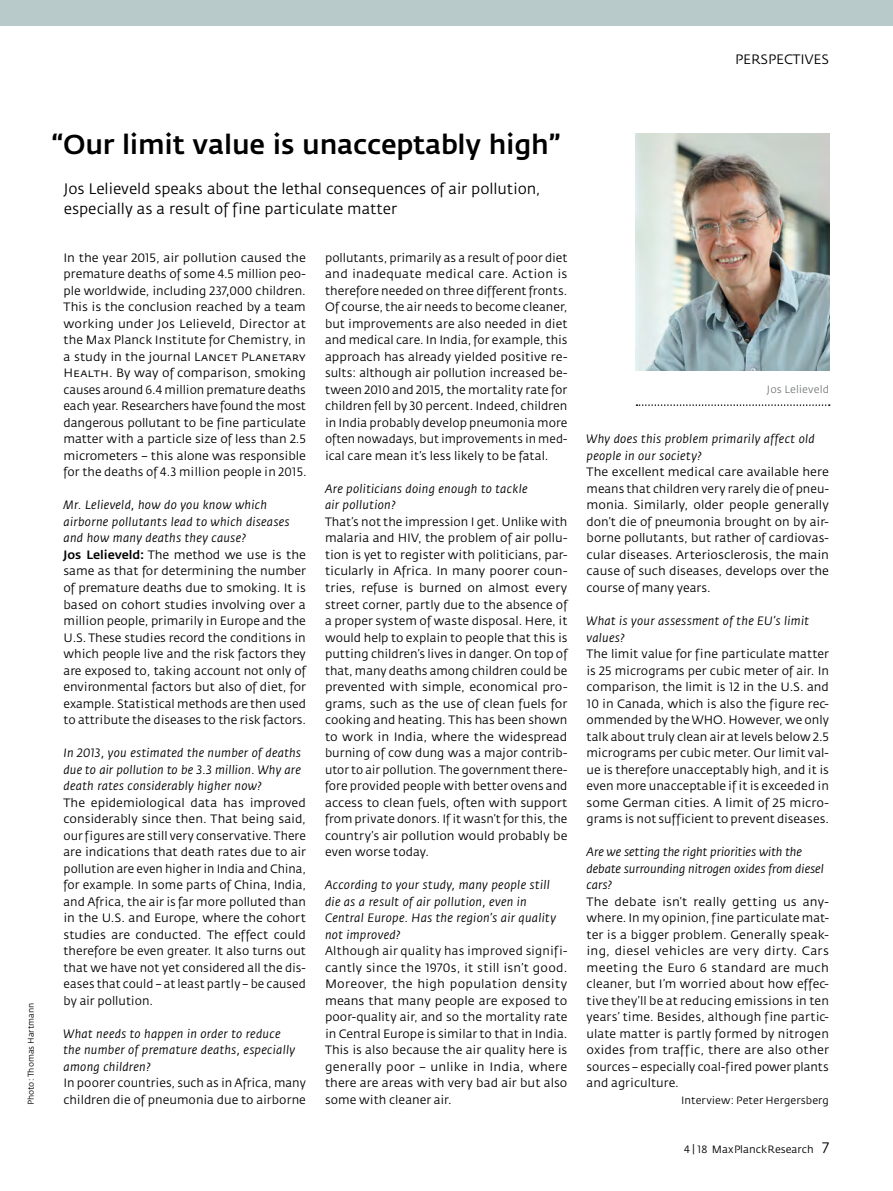
<style>
.page{position:relative;width:893px;height:1191px;background:#fff}
.page>*{position:absolute;margin:0;border:0;box-sizing:border-box;transform-origin:0 0}
.t1{font:500 27px "Fedra Sans";letter-spacing:-.01em;color:#000}
.t2{font:15px/19.5px "Fedra Sans";letter-spacing:-.005em;color:#000}
.t3{font:13.5px "Fedra Sans";color:#000}
.t4{font:12px/16.5px "Fedra Sans";letter-spacing:-.005em;color:#000;text-align:justify}
.t5{font:italic 12px/16.5px "Fedra Sans";letter-spacing:.02em;color:#000}
.t6{font:italic 12px/16.5px "Fedra Sans";color:#000}
.t7{font:10.5px "Fedra Sans";color:#000}
.t8{font:10.5px "Fedra Sans";letter-spacing:.01em;color:#7a7d7d}
.t9{font:8.25px "Fedra Sans";color:#000}
.s1{font-family:"Fedra Sans Book SC"}
.s2{font-style:italic}
.s3{font-weight:500}
.s4{font-family:"Fedra Sans Book SC Italic";font-style:normal}
.s5{font-family:"Fedra Sans Book SC";font-size:15px}
</style>
<div class="page">
<div style="left:0;top:0;width:893px;height:26px;background:#b8caca"></div>
<hr style="left:0;top:757px;width:1px;height:434px;background:#d0dbdb">
<svg style="left:636px;top:404px;width:194px;height:2px"></svg>
<img style="left:636px;top:134px;width:193px;height:237px">
<p class="t3" style="left:735px;top:52px;width:96px">PERSPECTIVES</p>
<p class="t9" style="left:27px;top:1105px;width:104px;rotate:-90deg">Photo: Thomas Hartmann</p>
<h1 class="t1" style="left:52px;top:129px;width:510px">“Our limit value is unacceptably high”</h1>
<p class="t2" style="left:64px;top:180px;width:478px">Jos Lelieveld speaks about the lethal consequences of air pollution, especially as a result of fine particulate matter</p>
<p class="t4" style="left:64px;top:250px;width:245px">In the year <span class="s1">2015</span>, air pollution caused the premature deaths of some <span class="s1">4.5</span> million peo&shy;ple worldwide, including <span class="s1">237,000</span> children.<br>This is the conclusion reached by a team working under Jos Lelieveld, Director at the Max Planck Institute for Chemistry, in a study in the journal <span class="s1">Lancet Planetary Health</span>. By way of comparison, smoking causes around <span class="s1">6.4</span> million premature deaths each year. Researchers have found the most dangerous pollutant to be fine particulate matter with a particle size of less than <span class="s1">2.5 </span>micrometers – this alone was responsible for the deaths of <span class="s1">4.3</span> million people in <span class="s1">2015.</span></p>
<p class="t4" style="left:64px;top:497px;width:244px;text-align:left"><span class="s2">Mr. Lelieveld, how do you know which airborne pollutants lead to which diseases and how many deaths they cause?<br></span><span class="s3">Jos Lelieveld:</span> The method we use is the same as that for determining the number of premature deaths due to smoking. It is based on cohort studies involving over a million people, primarily in Europe and the U.S. These studies record the conditions in which people live and the risk factors they are exposed to, taking account not only of environmental factors but also of diet, for example. Statistical methods are then used to attribute the diseases to the risk factors.</p>
<p class="t5" style="left:64px;top:745px;width:239px;text-align:justify">In <span class="s4">2013,</span> you estimated the number of deaths due to air pollution to be <span class="s4">3.3</span> million. Why are death rates considerably higher now?</p>
<p class="t4" style="left:64px;top:794px;width:244px">The epidemiological data has improved considerably since then. That being said, our figures are still very conservative. There are indications that death rates due to air pollution are even higher in India and China, for example. In some parts of China, India, and Africa, the air is far more polluted than in the U.S. and Europe, where the cohort studies are conducted. The effect could therefore be even greater. It also turns out that we have not yet considered all the dis&shy;eases that could – at least partly – be caused by air pollution.</p>
<p class="t5" style="left:64px;top:1025px;width:233px">What needs to happen in order to reduce the number of premature deaths, especially among children?</p>
<p class="t4" style="left:64px;top:1075px;width:244px">In poorer countries, such as in Africa, many children die of pneumonia due to airborne</p>
<p class="t4" style="left:325px;top:250px;width:244px">pollutants, primarily as a result of poor diet and inadequate medical care. Action is therefore needed on three different fronts.<br>Of course, the air needs to become cleaner, but improvements are also needed in diet and medical care. In India, for example, this approach has already yielded positive re&shy;sults: although air pollution increased be&shy;tween <span class="s1">2010</span> and <span class="s1">2015,</span> the mortality rate for children fell by <span class="s1">30</span> percent. Indeed, children in India probably develop pneumonia more often nowadays, but improvements in med&shy;ical care mean it’s less likely to be fatal.</p>
<p class="t5" style="left:325px;top:481px;width:204px">Are politicians doing enough to tackle air pollution?</p>
<p class="t4" style="left:325px;top:514px;width:244px">That’s not the impression I get. Unlike with malaria and HIV, the problem of air pollu&shy;tion is yet to register with politicians, par&shy;ticularly in Africa. In many poorer coun&shy;tries, refuse is burned on almost every street corner, partly due to the absence of a proper system of waste disposal. Here, it would help to explain to people that this is putting children’s lives in danger. On top of that, many deaths among children could be prevented with simple, economical pro&shy;grams, such as the use of clean fuels for cooking and heating. This has been shown to work in India, where the widespread burning of cow dung was a major contrib&shy;utor to air pollution. The government there&shy;fore provided people with better ovens and access to clean fuels, often with support from private donors. If it wasn’t for this, the country’s air pollution would probably be even worse today.</p>
<p class="t5" style="left:325px;top:877px;width:232px">According to your study, many people still die as a result of air pollution, even in Central Europe. Has the region’s air quality not improved?</p>
<p class="t4" style="left:325px;top:943px;width:244px">Although air quality has improved signifi&shy;cantly since the <span class="s1">1970</span>s, it still isn’t good.<br>Moreover, the high population density means that many people are exposed to poor-quality air, and so the mortality rate in Central Europe is similar to that in India.<br>This is also because the air quality here is generally poor – unlike in India, where there are areas with very bad air but also some with cleaner air.</p>
<p class="t8" style="left:767px;top:384px;width:64px">Jos Lelieveld</p>
<p class="t5" style="left:587px;top:431px;width:230px">Why does this problem primarily affect old people in our society?</p>
<p class="t4" style="left:587px;top:464px;width:244px">The excellent medical care available here means that children very rarely die of pneu&shy;monia. Similarly, older people generally don’t die of pneumonia brought on by air&shy;borne pollutants, but rather of cardiovas&shy;cular diseases. Arteriosclerosis, the main cause of such diseases, develops over the course of many years.</p>
<p class="t5" style="left:587px;top:613px;width:224px">What is your assessment of the EU’s limit values?</p>
<p class="t4" style="left:587px;top:646px;width:244px">The limit value for fine particulate matter is <span class="s1">25</span> micrograms per cubic meter of air. In comparison, the limit is <span class="s1">12</span> in the U.S. and <span class="s1">10</span> in Canada, which is also the figure rec&shy;ommended by the WHO. However, we only talk about truly clean air at levels below <span class="s1">2.5 </span>micrograms per cubic meter. Our limit val&shy;ue is therefore unacceptably high, and it is even more unacceptable if it is exceeded in some German cities. A limit of <span class="s1">25</span> micro&shy;grams is not sufficient to prevent diseases.</p>
<p class="t6" style="left:587px;top:844px;width:239px">Are we setting the right priorities with the debate surrounding nitrogen oxides from diesel cars?</p>
<p class="t4" style="left:587px;top:893px;width:244px">The debate isn’t really getting us any&shy;where. In my opinion, fine particulate mat&shy;ter is a bigger problem. Generally speak&shy;ing, diesel vehicles are very dirty. Cars meeting the Euro 6 standard are much cleaner, but I’m worried about how effec&shy;tive they’ll be at reducing emissions in ten years’ time. Besides, although fine partic&shy;ulate matter is partly formed by nitrogen oxides from traffic, there are also other sources – especially coal-fired power plants and agriculture.</p>
<p class="t7" style="left:681px;top:1094px;width:149px">Interview: Peter Hergersberg</p>
<p class="t7" style="left:684px;top:1144px;width:146px"><span class="s1">4 | 18</span> MaxPlanckResearch <span class="s5">7</span></p>
</div>
